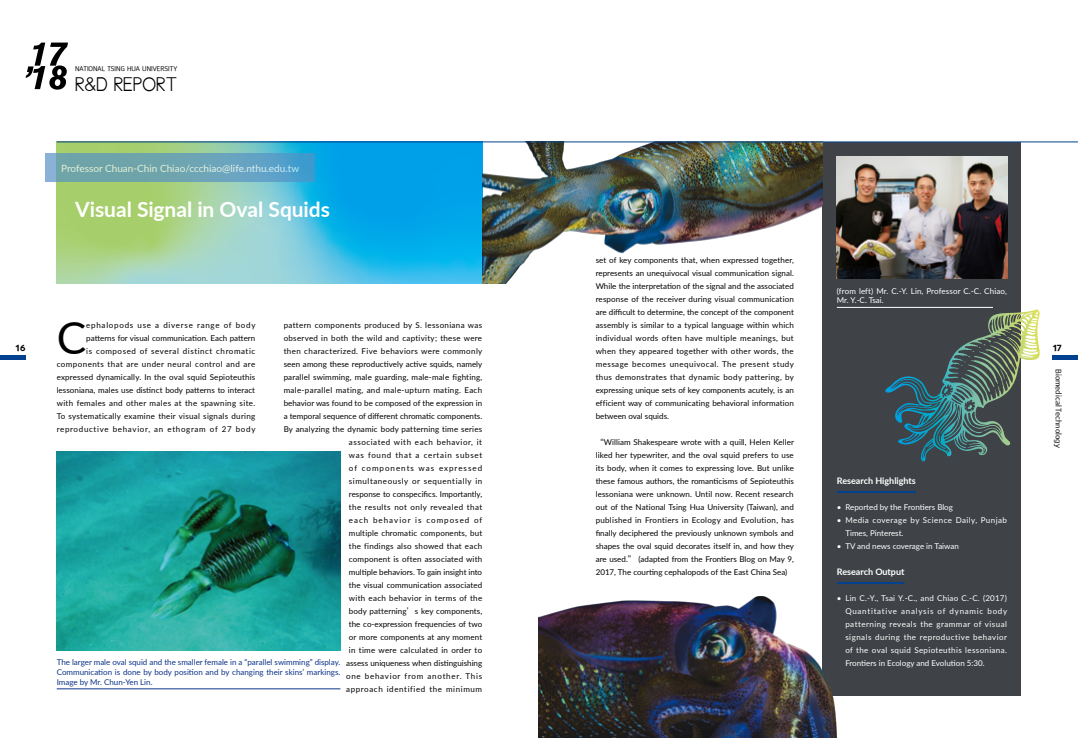
<style>
.page{position:relative;width:1078px;height:738px;background:#fff}
.page>*{position:absolute;margin:0;border:0;box-sizing:border-box;transform-origin:0 0}
.t1{font:44.2px "Lato";color:#000}
.t2{font:700 21px "Lato";letter-spacing:-.005em;color:#fff}
.t3{font:20px "New Cicle Semi";color:#000}
.t4{font:10px "Lato";color:#fff}
.t5{font:700 9px "Lato";color:#fff}
.t6{font:700 9px "Anomoly";color:#000}
.t7{font:8px/13px "Lato";letter-spacing:.025em;color:#000;text-align:right}
.t8{font:8px/13px "Lato";color:#fff;text-align:justify}
.t9{font:8px/9.6px "Lato";color:#0c3388;text-align:justify}
.t10{font:8px/13px "Lato";letter-spacing:.045em;color:#fff}
.t11{font:8px "Anomoly";color:#000}
.t12{font:7px "Anomoly";color:#000}
.s1{font-family:"DF Hei Std W5"}
</style>
<div class="page">
<svg style="left:26px;top:43px;width:42px;height:47px"></svg>
<div style="left:0;top:354px;width:26px;height:5px;background:#004190"></div>
<div style="left:1052px;top:354px;width:25px;height:5px;background:#004190"></div>
<svg style="left:57px;top:142px;width:425px;height:141px;background:#5bbfc4"></svg>
<img style="left:57px;top:451px;width:283px;height:198px">
<svg style="left:45px;top:153px;width:270px;height:28px;background:#67a3b7"></svg>
<hr style="left:57px;top:688px;width:283px;height:1px;background:#0c3388">
<div style="left:822px;top:142px;width:198px;height:552px;background:#3f4347"></div>
<hr style="left:836px;top:490px;width:79px;height:2px;background:#004190">
<hr style="left:836px;top:581px;width:68px;height:2px;background:#004190">
<img style="left:836px;top:156px;width:170px;height:122px">
<hr style="left:836px;top:307px;width:156px;height:1px;background:#fff">
<img style="left:539px;top:596px;width:297px;height:141px">
<img style="left:482px;top:142px;width:340px;height:141px">
<hr style="left:57px;top:141px;width:1020px;height:1px;background:#004190">
<svg style="left:885px;top:309px;width:151px;height:153px"></svg>
<p class="t12" style="left:75px;top:65px;width:104px">NATIONAL TSING HUA UNIVERSITY</p>
<h3 class="t3" style="left:75px;top:73px;width:104px">R&amp;D REPORT</h3>
<p class="t4" style="left:61px;top:161px;width:239px">Professor Chuan-Chin Chiao/ccchiao@life.nthu.edu.tw</p>
<h2 class="t2" style="left:75px;top:193px;width:256px">Visual Signal in Oval Squids</h2>
<p class="t7" style="left:595px;top:253px;width:200px;text-align:justify">set of key components that, when expressed together, represents an unequivocal visual communication signal.<br>While the interpretation of the signal and the associated response of the receiver during visual communication are difficult to determine, the concept of the component assembly is similar to a typical language within which individual words often have multiple meanings, but when they appeared together with other words, the message becomes unequivocal. The present study thus demonstrates that dynamic body pattering, by expressing unique sets of key components acutely, is an efficient way of communicating behavioral information between oval squids.</p>
<p class="t7" style="left:595px;top:435px;width:200px;text-align:justify"><span class="s1">“</span>William Shakespeare wrote with a quill, Helen Keller liked her typewriter, and the oval squid prefers to use its body, when it comes to expressing love. But unlike these famous authors, the romanticisms of Sepioteuthis lessoniana were unknown. Until now. Recent research out of the National Tsing Hua University (Taiwan), and published in Frontiers in Ecology and Evolution, has finally deciphered the previously unknown symbols and shapes the oval squid decorates itself in, and how they are used.<span class="s1">”</span> (adapted from the Frontiers Blog on May 9, 2017, The courting cephalopods of the East China Sea)</p>
<p class="t8" style="left:836px;top:285px;width:171px;line-height:9.6px">(from left) Mr. C.-Y. Lin, Professor C.-C. Chiao,<br>Mr. Y.-C. Tsai.</p>
<h1 class="t1" style="left:57px;top:306px;width:31px">C</h1>
<p class="t7" style="left:57px;top:318px;width:200px">ephalopods use a diverse range of body patterns for visual communication. Each pattern<br>is composed of several distinct chromatic components that are under neural control and are expressed dynamically. In the oval squid Sepioteuthis lessoniana, males use distinct body patterns to interact with females and other males at the spawning site.<br>To systematically examine their visual signals during reproductive behavior, an ethogram of 27 body</p>
<p class="t7" style="left:283px;top:318px;width:200px">pattern components produced by S. lessoniana was observed in both the wild and captivity; these were then characterized. Five behaviors were commonly seen among these reproductively active squids, namely parallel swimming, male guarding, male-male fighting, male-parallel mating, and male-upturn mating. Each behavior was found to be composed of the expression in a temporal sequence of different chromatic components.<br>By analyzing the dynamic body patterning time series associated with each behavior, it<br>was found that a certain subset<br>of components was expressed<br>simultaneously or sequentially in<br>response to conspecifics. Importantly,<br>the results not only revealed that<br>each behavior is composed of<br>multiple chromatic components, but<br>the findings also showed that each<br>component is often associated with<br>multiple behaviors. To gain insight into<br>the visual communication associated<br>with each behavior in terms of the<br>body patterning<span class="s1">’</span>s key components,<br>the co-expression frequencies of two<br>or more components at any moment<br>in time were calculated in order to<br>assess uniqueness when distinguishing<br>one behavior from another. This<br>approach identified the minimum</p>
<p class="t6" style="left:15px;top:342px;width:12px">16</p>
<p class="t6" style="left:1052px;top:342px;width:11px">17</p>
<p class="t11" style="left:1062px;top:369px;width:80px;rotate:90deg">Biomedical Technology</p>
<p class="t5" style="left:836px;top:473px;width:81px">Research Highlights</p>
<p class="t8" style="left:836px;top:500px;width:118px">• Reported by the Frontiers Blog</p>
<p class="t10" style="left:845px;top:513px;width:163px;text-indent:-9px">• Media coverage by Science Daily, Punjab<br>Times, Pinterest.</p>
<p class="t8" style="left:836px;top:539px;width:123px">• TV and news coverage in Taiwan</p>
<p class="t5" style="left:836px;top:564px;width:69px">Research Output</p>
<p class="t8" style="left:845px;top:591px;width:163px;text-indent:-9px">• Lin C.-Y., Tsai Y.-C., and Chiao C.-C. (2017)<br>Quantitative analysis of dynamic body patterning reveals the grammar of visual signals during the reproductive behavior of the oval squid Sepioteuthis lessoniana.<br>Frontiers in Ecology and Evolution 5:30.</p>
<p class="t9" style="left:57px;top:656px;width:285px">The larger male oval squid and the smaller female in a “parallel swimming” display.<br>Communication is done by body position and by changing their skins’ markings.<br>Image by Mr. Chun-Yen Lin.</p>
</div>
